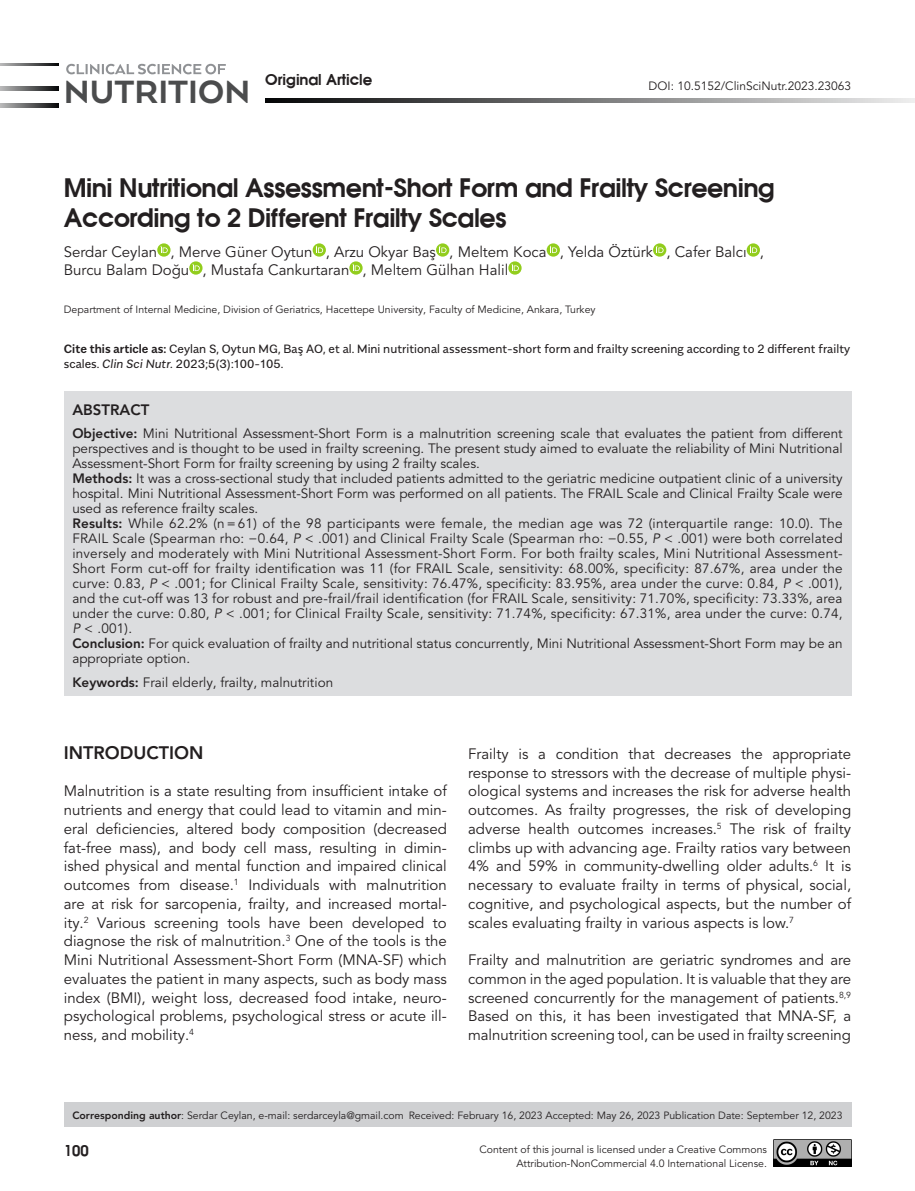
<style>
.page{position:relative;width:915px;height:1191px;background:#fff}
.page>*{position:absolute;margin:0;border:0;box-sizing:border-box;transform-origin:0 0}
.t1{font:800 37.2px "Arquitecta";color:#4b4c4d}
.t2{font:700 25.5px/30px "Avant Garde";letter-spacing:-.015em;color:#231f20}
.t3{font:800 18px "Avenir LT Pro";color:#231f20}
.t4{font:15px/18.8px "Avenir LT Pro";color:#231f20;text-align:justify}
.t5{font:700 15px "Avant Garde";color:#231f20}
.t6{font:800 15px "Avenir LT Pro";color:#231f20}
.t7{font:13.5px/15px "Avenir LT Pro";color:#231f20}
.t8{font:12px/15px "Alergia Normal";color:#231f20}
.t9{font:12px "Avenir LT Pro";color:#231f20}
.t10{font:10.5px/13.5px "Avenir LT Pro";color:#231f20;text-align:right}
.s1{font-weight:600}
.s2{font-style:italic}
.s3{font-weight:800}
</style>
<div class="page">
<svg style="left:66px;top:64px;width:160px;height:10px"></svg>
<svg style="left:265px;top:98px;width:649px;height:5px;background:#79797a"></svg>
<hr style="left:0;top:64px;width:58px;height:2px;background:#050607">
<svg style="left:0;top:86px;width:58px;height:5px"></svg>
<svg style="left:0;top:103px;width:58px;height:5px"></svg>
<div style="left:64px;top:391px;width:786px;height:38px;background:#dcdddf"></div>
<div style="left:64px;top:419px;width:786px;height:61px;background:#dcdddf"></div>
<div style="left:64px;top:464px;width:786px;height:61px;background:#dcdddf"></div>
<div style="left:64px;top:509px;width:786px;height:136px;background:#dcdddf"></div>
<div style="left:64px;top:629px;width:786px;height:46px;background:#dcdddf"></div>
<div style="left:64px;top:668px;width:786px;height:27px;background:#dcdddf"></div>
<svg style="left:157px;top:243px;width:13px;height:14px"></svg>
<svg style="left:160px;top:246px;width:8px;height:7px"></svg>
<svg style="left:312px;top:243px;width:14px;height:14px"></svg>
<svg style="left:316px;top:246px;width:7px;height:7px"></svg>
<svg style="left:436px;top:243px;width:13px;height:14px"></svg>
<svg style="left:439px;top:246px;width:7px;height:7px"></svg>
<svg style="left:546px;top:243px;width:13px;height:14px"></svg>
<svg style="left:549px;top:246px;width:8px;height:7px"></svg>
<svg style="left:653px;top:243px;width:13px;height:14px"></svg>
<svg style="left:656px;top:246px;width:7px;height:7px"></svg>
<svg style="left:746px;top:243px;width:13px;height:14px"></svg>
<svg style="left:749px;top:246px;width:8px;height:7px"></svg>
<svg style="left:189px;top:261px;width:13px;height:14px"></svg>
<svg style="left:192px;top:264px;width:8px;height:7px"></svg>
<svg style="left:349px;top:261px;width:13px;height:14px"></svg>
<svg style="left:352px;top:264px;width:8px;height:7px"></svg>
<svg style="left:508px;top:261px;width:13px;height:14px"></svg>
<svg style="left:511px;top:264px;width:7px;height:7px"></svg>
<div style="left:64px;top:1102px;width:786px;height:25px;background:#cfd0d2"></div>
<img style="left:773px;top:1139px;width:77px;height:28px">
<h1 class="t1" style="left:64px;top:69px;width:188px">NUTRITION</h1>
<p class="t5" style="left:265px;top:68px;width:108px">Original Article</p>
<p class="t9" style="left:648px;top:79px;width:204px">DOI: 10.5152/ClinSciNutr.2023.23063</p>
<h2 class="t2" style="left:64px;top:171px;width:712px">Mini Nutritional Assessment-Short Form and Frailty Screening<br>According to 2 Different Frailty Scales</h2>
<p class="t4" style="left:64px;top:243px;width:701px;line-height:18px">Serdar Ceylan , Merve Güner Oytun , Arzu Okyar Baş , Meltem Koca , Yelda Öztürk , Cafer Balcı ,<br>Burcu Balam Doğu , Mustafa Cankurtaran , Meltem Gülhan Halil</p>
<p class="t10" style="left:64px;top:303px;width:533px">Department of Internal Medicine, Division of Geriatrics, Hacettepe University, Faculty of Medicine, Ankara, Turkey</p>
<p class="t8" style="left:64px;top:340px;width:787px"><span class="s1">Cite this article as:</span> Ceylan S, Oytun MG, Baş AO, et al. Mini nutritional assessment-short form and frailty screening according to 2 different frailty scales. <span class="s2">Clin Sci Nutr.</span> 2023;5(3):100-105.</p>
<p class="t6" style="left:72px;top:400px;width:78px">ABSTRACT</p>
<p class="t7" style="left:72px;top:426px;width:771px"><span class="s3">Objective:</span> Mini Nutritional Assessment-Short Form is a malnutrition screening scale that evaluates the patient from different perspectives and is thought to be used in frailty screening. The present study aimed to evaluate the reliability of Mini Nutritional Assessment-Short Form for frailty screening by using 2 frailty scales.<br><span class="s3">Methods:</span> It was a cross-sectional study that included patients admitted to the geriatric medicine outpatient clinic of a university hospital. Mini Nutritional Assessment-Short Form was performed on all patients. The FRAIL Scale and Clinical Frailty Scale were used as reference frailty scales.<br><span class="s3">Results:</span> While 62.2% (n=61) of the 98 participants were female, the median age was 72 (interquartile range: 10.0). The FRAIL Scale (Spearman rho: −0.64, <span class="s2">P</span> &lt; .001) and Clinical Frailty Scale (Spearman rho: −0.55, <span class="s2">P</span> &lt; .001) were both correlated inversely and moderately with Mini Nutritional Assessment-Short Form. For both frailty scales, Mini Nutritional Assessment-Short Form cut-off for frailty identification was 11 (for FRAIL Scale, sensitivity: 68.00%, specificity: 87.67%, area under the curve: 0.83, <span class="s2">P</span> &lt; .001; for Clinical Frailty Scale, sensitivity: 76.47%, specificity: 83.95%, area under the curve: 0.84, <span class="s2">P</span> &lt; .001), and the cut-off was 13 for robust and pre-frail/frail identification (for FRAIL Scale, sensitivity: 71.70%, specificity: 73.33%, area under the curve: 0.80, <span class="s2">P</span> &lt; .001; for Clinical Frailty Scale, sensitivity: 71.74%, specificity: 67.31%, area under the curve: 0.74, <span class="s2">P</span> &lt; .001).<br><span class="s3">Conclusion:</span> For quick evaluation of frailty and nutritional status concurrently, Mini Nutritional Assessment-Short Form may be an appropriate option.</p>
<p class="t7" style="left:72px;top:675px;width:262px"><span class="s3">Keywords:</span> Frail elderly, frailty, malnutrition</p>
<p class="t3" style="left:64px;top:742px;width:141px">INTRODUCTION</p>
<p class="t4" style="left:64px;top:782px;width:384px">Malnutrition is a state resulting from insufficient intake of nutrients and energy that could lead to vitamin and min&shy;eral deficiencies, altered body composition (decreased fat-free mass), and body cell mass, resulting in dimin&shy;ished physical and mental function and impaired clinical outcomes from disease.<sup>1</sup> Individuals with malnutrition are at risk for sarcopenia, frailty, and increased mortal&shy;ity.<sup>2</sup> Various screening tools have been developed to diagnose the risk of malnutrition.<sup>3</sup> One of the tools is the Mini Nutritional Assessment-Short Form (MNA-SF) which evaluates the patient in many aspects, such as body mass index (BMI), weight loss, decreased food intake, neuro&shy;psychological problems, psychological stress or acute ill&shy;ness, and mobility.<sup>4</sup></p>
<p class="t4" style="left:468px;top:744px;width:384px">Frailty is a condition that decreases the appropriate response to stressors with the decrease of multiple physi&shy;ological systems and increases the risk for adverse health outcomes. As frailty progresses, the risk of developing adverse health outcomes increases.<sup>5</sup> The risk of frailty climbs up with advancing age. Frailty ratios vary between 4% and 59% in community-dwelling older adults.<sup>6</sup> It is necessary to evaluate frailty in terms of physical, social, cognitive, and psychological aspects, but the number of scales evaluating frailty in various aspects is low.<sup>7</sup></p>
<p class="t4" style="left:468px;top:951px;width:384px">Frailty and malnutrition are geriatric syndromes and are common in the aged population. It is valuable that they are screened concurrently for the management of patients.<sup>8,9<br></sup>Based on this, it has been investigated that MNA-SF, a malnutrition screening tool, can be used in frailty screening</p>
<p class="t10" style="left:72px;top:1108px;width:771px"><span class="s3">Corresponding author</span>: Serdar Ceylan, e-mail: serdarceyla@gmail.com Received: February 16, 2023 Accepted: May 26, 2023 Publication Date: September 12, 2023</p>
<p class="t10" style="left:479px;top:1143px;width:289px">Content of this journal is licensed under a Creative Commons<br>Attribution-NonCommercial 4.0 International License.</p>
<p class="t5" style="left:64px;top:1140px;width:26px">100</p>
</div>
